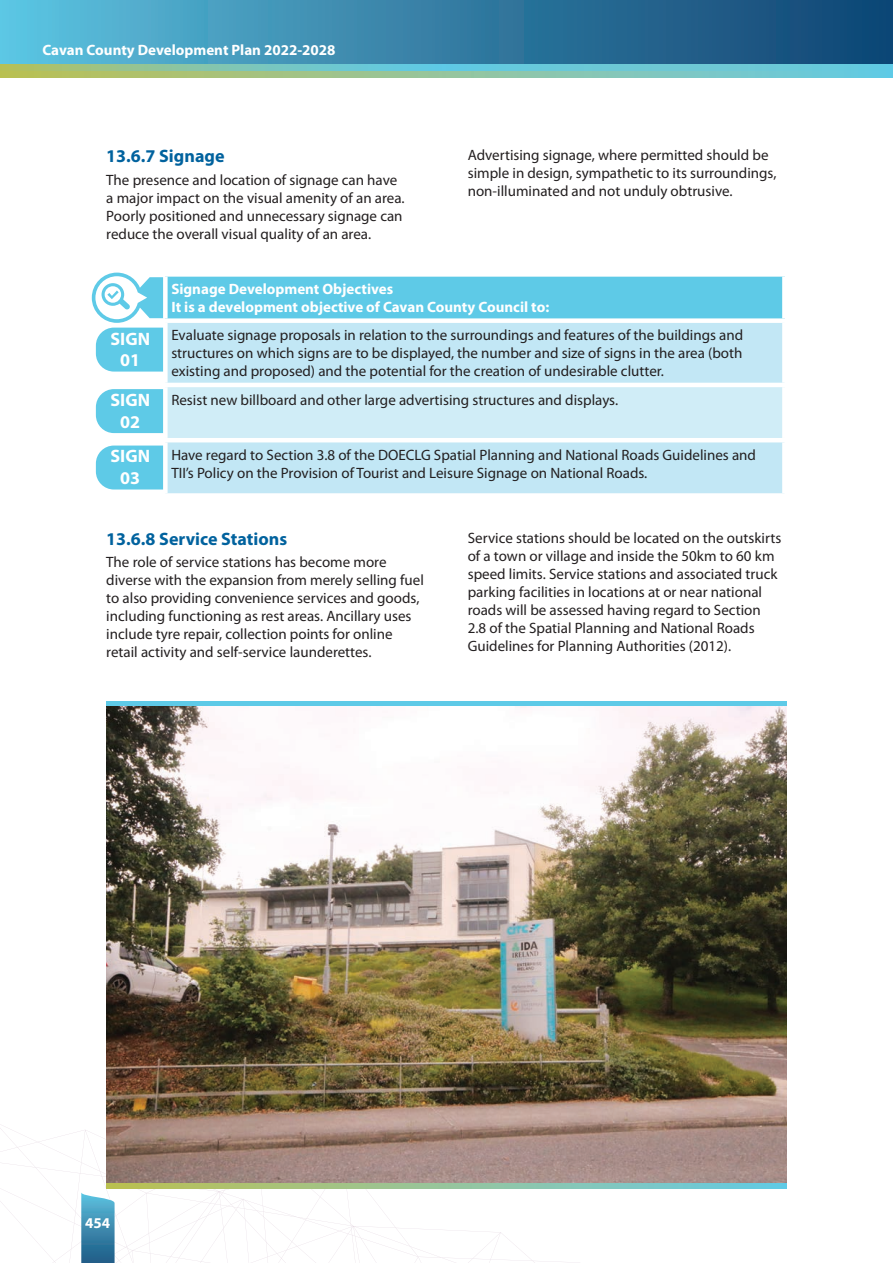
<style>
.page{position:relative;width:893px;height:1263px;background:#fff}
.page>*{position:absolute;margin:0;border:0;box-sizing:border-box;transform-origin:0 0}
.t1{font:700 18px "Myriad Pro";color:#00629e}
.t2{font:700 18px/21.6px "Myriad Pro";color:#fff;text-align:center}
.t3{font:15px/18px "Myriad Pro";color:#231f20}
.t4{font:700 15px/18px "Myriad Pro";color:#fff}
</style>
<div class="page">
<svg style="left:0;top:1124px;width:550px;height:139px"></svg>
<div style="left:96px;top:328px;width:88px;height:44px;background:#5ecae7;border-radius:18px"></div>
<div style="left:96px;top:389px;width:88px;height:44px;background:#5ecae7;border-radius:18px"></div>
<div style="left:96px;top:445px;width:88px;height:44px;background:#5ecae7;border-radius:18px"></div>
<svg style="left:91px;top:272px;width:72px;height:51px"></svg>
<div style="left:165px;top:274px;width:619px;height:47px;background:#5ecae7"></div>
<div style="left:168px;top:323px;width:614px;height:170px;background:#c2e7f5"></div>
<div style="left:165px;top:385px;width:619px;height:55px;background:#d0edf7"></div>
<div style="left:163px;top:272px;width:624px;height:5px;background:#fff"></div>
<div style="left:163px;top:277px;width:5px;height:41px;background:#fff"></div>
<div style="left:782px;top:277px;width:5px;height:41px;background:#fff"></div>
<div style="left:163px;top:318px;width:624px;height:5px;background:#fff"></div>
<div style="left:163px;top:323px;width:5px;height:60px;background:#fff"></div>
<hr style="left:163px;top:383px;width:624px;height:4px;background:#fff">
<div style="left:163px;top:387px;width:5px;height:51px;background:#fff"></div>
<div style="left:782px;top:387px;width:5px;height:51px;background:#fff"></div>
<hr style="left:163px;top:438px;width:624px;height:4px;background:#fff">
<div style="left:163px;top:442px;width:5px;height:51px;background:#fff"></div>
<img style="left:106px;top:706px;width:681px;height:478px">
<svg style="left:331px;top:1184px;width:456px;height:4px;background:#85c6b4"></svg>
<div style="left:106px;top:701px;width:681px;height:5px;background:#5ecae7"></div>
<svg style="left:0;top:1181px;width:331px;height:82px"></svg>
<div style="left:0;top:0;width:893px;height:64px;background:linear-gradient(to right,#5cc0dd,#0d406f)"></div>
<svg style="left:0;top:71px;width:893px;height:6px;background:#92c49d"></svg>
<svg style="left:0;top:64px;width:893px;height:7px;background:#76c6c2"></svg>
<p class="t4" style="left:43px;top:41px;width:295px">Cavan County Development Plan 2022-2028</p>
<p class="t1" style="left:106px;top:146px;width:120px">13.6.7 Signage</p>
<p class="t3" style="left:106px;top:170px;width:300px">The presence and location of signage can have a major impact on the visual amenity of an area.<br>Poorly positioned and unnecessary signage can reduce the overall visual quality of an area.</p>
<p class="t3" style="left:468px;top:146px;width:310px">Advertising signage, where permitted should be simple in design, sympathetic to its surroundings, non-illuminated and not unduly obtrusive.</p>
<p class="t2" style="left:111px;top:328px;width:41px">SIGN<br>01</p>
<p class="t2" style="left:111px;top:389px;width:41px">SIGN<br>02</p>
<p class="t2" style="left:111px;top:446px;width:41px">SIGN<br>03</p>
<p class="t4" style="left:171px;top:280px;width:379px">Signage Development Objectives<br>It is a development objective of Cavan County Council to:</p>
<p class="t3" style="left:171px;top:326px;width:573px;text-align:justify">Evaluate signage proposals in relation to the surroundings and features of the buildings and structures on which signs are to be displayed, the number and size of signs in the area (both existing and proposed) and the potential for the creation of undesirable clutter.</p>
<p class="t3" style="left:171px;top:390px;width:448px">Resist new billboard and other large advertising structures and displays.</p>
<p class="t3" style="left:171px;top:446px;width:586px">Have regard to Section 3.8 of the DOECLG Spatial Planning and National Roads Guidelines and<br>TII’s Policy on the Provision of Tourist and Leisure Signage on National Roads.</p>
<p class="t1" style="left:106px;top:529px;width:182px">13.6.8 Service Stations</p>
<p class="t3" style="left:106px;top:553px;width:319px">The role of service stations has become more diverse with the expansion from merely selling fuel to also providing convenience services and goods, including functioning as rest areas. Ancillary uses include tyre repair, collection points for online retail activity and self-service launderettes.</p>
<p class="t3" style="left:468px;top:528px;width:315px">Service stations should be located on the outskirts of a town or village and inside the 50km to 60 km speed limits. Service stations and associated truck parking facilities in locations at or near national roads will be assessed having regard to Section 2.8 of the Spatial Planning and National Roads Guidelines for Planning Authorities (2012).</p>
<p class="t4" style="left:85px;top:1214px;width:26px">454</p>
</div>
